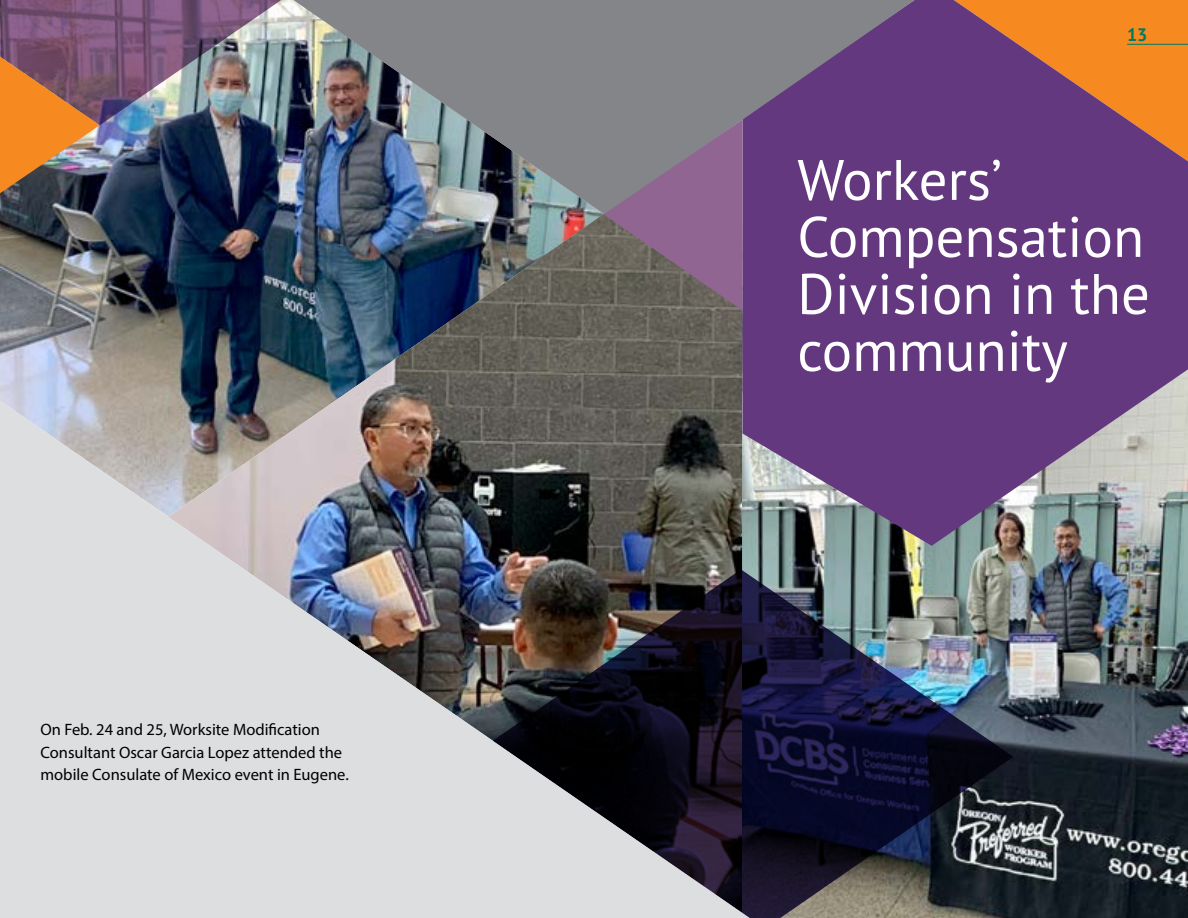
<style>
.page{position:relative;width:1188px;height:918px;background:#fff}
.page>*{position:absolute;margin:0;border:0;box-sizing:border-box;transform-origin:0 0}
.t1{font:57px/57px "PT Sans";color:#fff}
.t2{font:700 18px "PT Sans";color:#007961}
.t3{font:16.5px/22.5px "Myriad Pro";color:#000}
</style>
<div class="page">
<img style="left:0;top:193px;width:293px;height:208px">
<img style="left:168px;top:213px;width:574px;height:188px">
<img style="left:750px;top:546px;width:438px;height:372px">
<img style="left:0;top:401px;width:750px;height:517px">
<svg style="left:742px;top:0;width:446px;height:546px;background:#7b527d"></svg>
<img style="left:293px;top:0;width:622px;height:215px">
<img style="left:493px;top:569px;width:520px;height:349px">
<img style="left:0;top:0;width:301px;height:193px">
<svg style="left:604px;top:120px;width:138px;height:190px;background:#826d80"></svg>
<hr style="left:1127px;top:44px;width:61px;height:1px;background:#007961">
<p class="t3" style="left:40px;top:718px;width:310px">On Feb. 24 and 25, Worksite Modification<br>Consultant Oscar Garcia Lopez attended the mobile Consulate of Mexico event in Eugene.</p>
<p class="t2" style="left:1127px;top:22px;width:22px">13</p>
<h1 class="t1" style="left:797px;top:150px;width:354px">Workers’<br>Compensation<br>Division in the community</h1>
</div>
